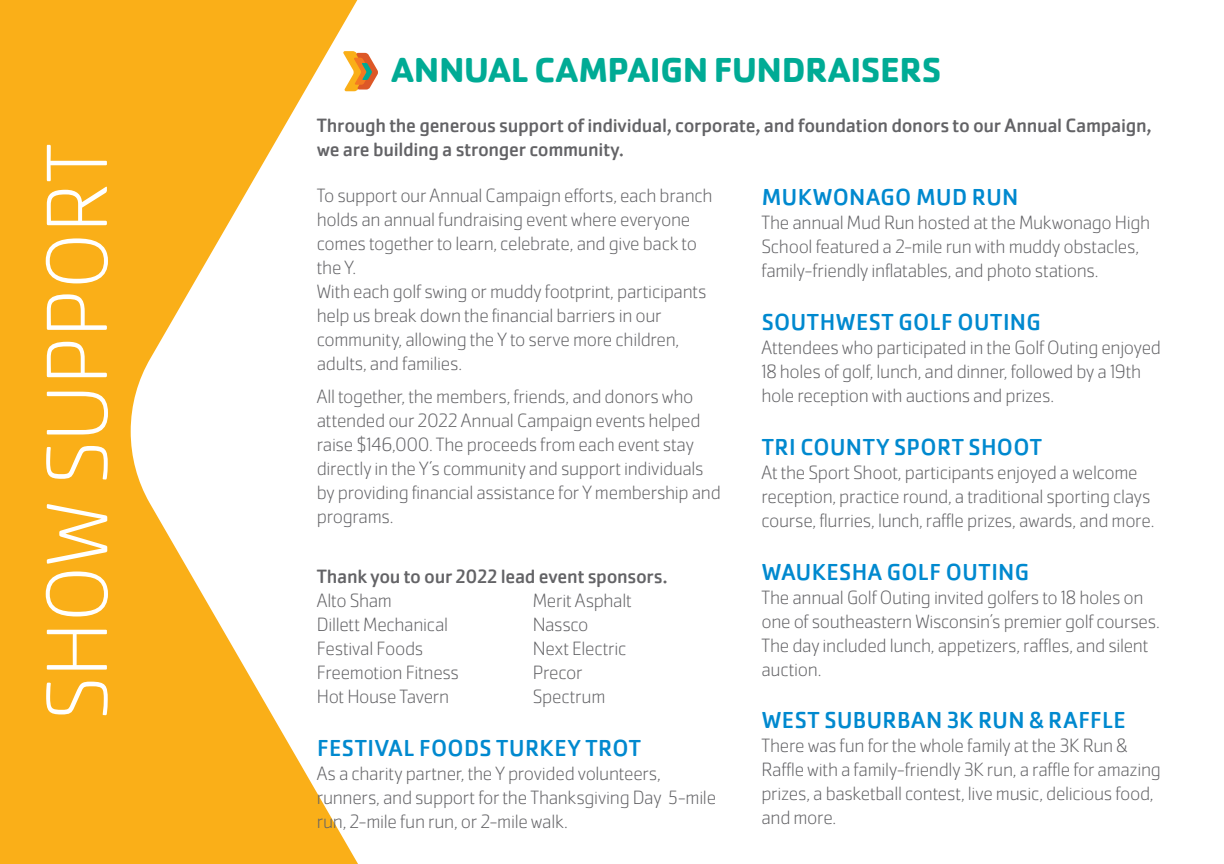
<style>
.page{position:relative;width:1224px;height:864px;background:#fff}
.page>*{position:absolute;margin:0;border:0;box-sizing:border-box;transform-origin:0 0}
.t1{font:200 90px "Cachet Pro";color:#fff}
.Pull_Quote{font:700 36px "Cachet Pro";letter-spacing:-.01em;color:#00ab95}
.Donor_Names{font:24px "Cachet Pro";letter-spacing:.015em;color:#0089cf}
.Donor_Names-2{font:200 20px/24px "Cachet Pro";letter-spacing:-.015em;color:#636366}
.Donor_Names-3{font:20px/24px "Cachet Pro";letter-spacing:-.015em;color:#636366}
</style>
<div class="page">
<svg style="left:0;top:0;width:358px;height:864px;fill:#faaf18"></svg>
<svg style="left:343px;top:51px;width:35px;height:40px"></svg>
<p class="t1" style="left:26px;top:720px;width:578px;rotate:-90deg">SHOW SUPPORT</p>
<p class="Pull_Quote" style="left:392px;top:48px;width:551px">ANNUAL CAMPAIGN FUNDRAISERS</p>
<p class="Donor_Names-3" style="left:317px;top:113px;width:836px">Through the generous support of individual, corporate, and foundation donors to our Annual Campaign, we are building a stronger community.</p>
<p class="Donor_Names-2" style="left:317px;top:184px;width:397px">To support our Annual Campaign efforts, each branch holds an annual fundraising event where everyone comes together to learn, celebrate, and give back to the Y.<br>With each golf swing or muddy footprint, participants help us break down the financial barriers in our community, allowing the Y to serve more children, adults, and families.</p>
<p class="Donor_Names-2" style="left:317px;top:385px;width:406px">All together, the members, friends, and donors who attended our 2022 Annual Campaign events helped raise $146,000. The proceeds from each event stay directly in the Y’s community and support individuals by providing financial assistance for Y membership and programs.</p>
<p class="Donor_Names-3" style="left:317px;top:565px;width:353px">Thank you to our 2022 lead event sponsors.</p>
<p class="Donor_Names-2" style="left:317px;top:589px;width:77px">Alto Sham</p>
<p class="Donor_Names-2" style="left:533px;top:589px;width:101px">Merit Asphalt</p>
<p class="Donor_Names-2" style="left:317px;top:613px;width:133px">Dillett Mechanical</p>
<p class="Donor_Names-2" style="left:533px;top:613px;width:57px">Nassco</p>
<p class="Donor_Names-2" style="left:317px;top:637px;width:108px">Festival Foods</p>
<p class="Donor_Names-2" style="left:533px;top:637px;width:95px">Next Electric</p>
<p class="Donor_Names-2" style="left:317px;top:661px;width:144px">Freemotion Fitness</p>
<p class="Donor_Names-2" style="left:533px;top:661px;width:51px">Precor</p>
<p class="Donor_Names-2" style="left:317px;top:685px;width:134px">Hot House Tavern</p>
<p class="Donor_Names-2" style="left:533px;top:685px;width:74px">Spectrum</p>
<p class="Donor_Names" style="left:317px;top:734px;width:325px">FESTIVAL FOODS TURKEY TROT</p>
<p class="Donor_Names-2" style="left:317px;top:762px;width:401px">As a charity partner, the Y provided volunteers, runners, and support for the Thanksgiving Day 5-mile run, 2-mile fun run, or 2-mile walk.</p>
<p class="Donor_Names" style="left:762px;top:183px;width:258px">MUKWONAGO MUD RUN</p>
<p class="Donor_Names-2" style="left:761px;top:211px;width:390px">The annual Mud Run hosted at the Mukwonago High<br>School featured a 2-mile run with muddy obstacles, family-friendly inflatables, and photo stations.</p>
<p class="Donor_Names" style="left:762px;top:308px;width:281px">SOUTHWEST GOLF OUTING</p>
<p class="Donor_Names-2" style="left:761px;top:336px;width:401px">Attendees who participated in the Golf Outing enjoyed<br>18 holes of golf, lunch, and dinner, followed by a 19th hole reception with auctions and prizes.</p>
<p class="Donor_Names" style="left:762px;top:433px;width:282px">TRI COUNTY SPORT SHOOT</p>
<p class="Donor_Names-2" style="left:761px;top:460px;width:395px">At the Sport Shoot, participants enjoyed a welcome reception, practice round, a traditional sporting clays course, flurries, lunch, raffle prizes, awards, and more.</p>
<p class="Donor_Names" style="left:762px;top:558px;width:269px">WAUKESHA GOLF OUTING</p>
<p class="Donor_Names-2" style="left:761px;top:585px;width:400px">The annual Golf Outing invited golfers to 18 holes on one of southeastern Wisconsin’s premier golf courses.<br>The day included lunch, appetizers, raffles, and silent auction.</p>
<p class="Donor_Names" style="left:762px;top:706px;width:365px">WEST SUBURBAN 3K RUN &amp; RAFFLE</p>
<p class="Donor_Names-2" style="left:761px;top:734px;width:401px">There was fun for the whole family at the 3K Run &amp; Raffle with a family-friendly 3K run, a raffle for amazing prizes, a basketball contest, live music, delicious food, and more.</p>
</div>
